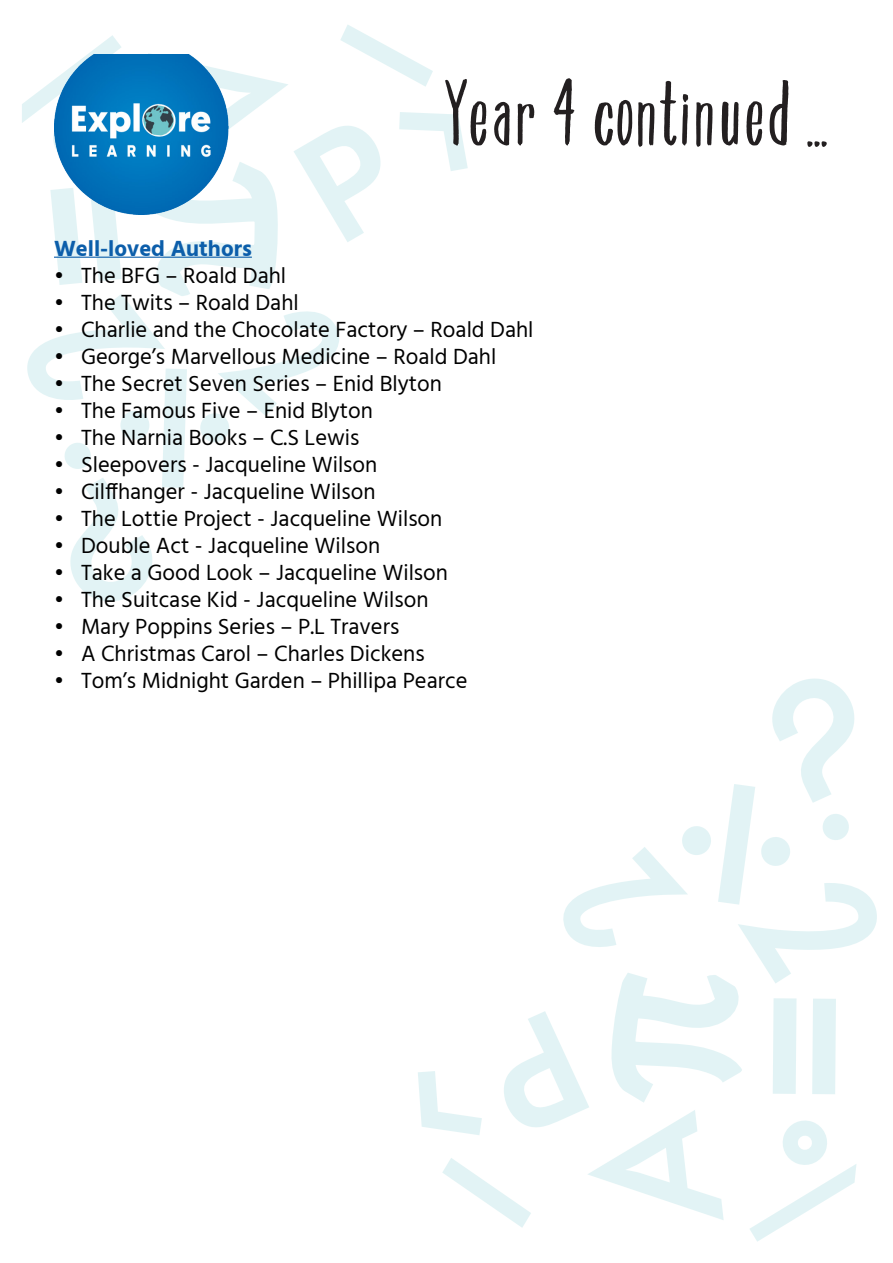
<style>
.page{position:relative;width:893px;height:1263px;background:#fff}
.page>*{position:absolute;margin:0;border:0;box-sizing:border-box;transform-origin:0 0}
.t1{font:96px "Yard Sale";color:#231f20}
.t2{font:22.5px "Hind";color:#000}
.t3{font:700 22.5px "Hind";color:#0c5eaa}
</style>
<div class="page">
<svg style="left:418px;top:678px;width:459px;height:564px"></svg>
<svg style="left:22px;top:25px;width:446px;height:577px"></svg>
<img style="left:54px;top:54px;width:174px;height:160px">
<hr style="left:54px;top:257px;width:198px;height:1px;background:#0c5eaa">
<p class="t1" style="left:444px;top:62px;width:386px">Year 4 continued ...</p>
<p class="t3" style="left:54px;top:235px;width:199px">Well-loved Authors</p>
<p class="t2" style="left:54px;top:260px;width:234px">• The BFG – Roald Dahl</p>
<p class="t2" style="left:54px;top:287px;width:246px">• The Twits – Roald Dahl</p>
<p class="t2" style="left:54px;top:314px;width:481px">• Charlie and the Chocolate Factory – Roald Dahl</p>
<p class="t2" style="left:54px;top:341px;width:444px">• George’s Marvellous Medicine – Roald Dahl</p>
<p class="t2" style="left:54px;top:368px;width:389px">• The Secret Seven Series – Enid Blyton</p>
<p class="t2" style="left:54px;top:395px;width:320px">• The Famous Five – Enid Blyton</p>
<p class="t2" style="left:54px;top:422px;width:307px">• The Narnia Books – C.S Lewis</p>
<p class="t2" style="left:54px;top:449px;width:325px">• Sleepovers - Jacqueline Wilson</p>
<p class="t2" style="left:54px;top:476px;width:323px">• Cilffhanger - Jacqueline Wilson</p>
<p class="t2" style="left:54px;top:503px;width:390px">• The Lottie Project - Jacqueline Wilson</p>
<p class="t2" style="left:54px;top:530px;width:328px">• Double Act - Jacqueline Wilson</p>
<p class="t2" style="left:54px;top:557px;width:395px">• Take a Good Look – Jacqueline Wilson</p>
<p class="t2" style="left:54px;top:584px;width:376px">• The Suitcase Kid - Jacqueline Wilson</p>
<p class="t2" style="left:54px;top:611px;width:347px">• Mary Poppins Series – P.L Travers</p>
<p class="t2" style="left:54px;top:638px;width:372px">• A Christmas Carol – Charles Dickens</p>
<p class="t2" style="left:54px;top:665px;width:415px">• Tom’s Midnight Garden – Phillipa Pearce</p>
</div>
